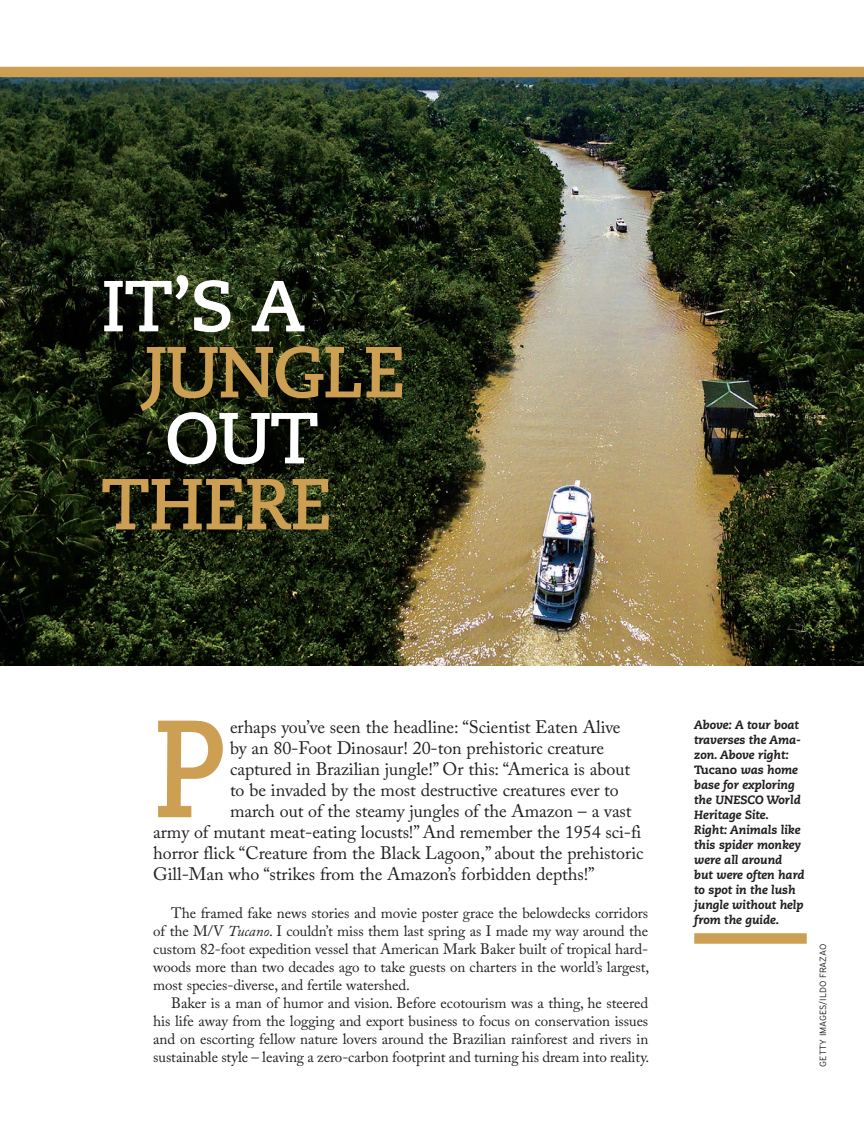
<style>
.page{position:relative;width:864px;height:1134px;background:#fff}
.page>*{position:absolute;margin:0;border:0;box-sizing:border-box;transform-origin:0 0}
.t1{font:700 138px "Caecilia LT Std";color:#cd9f53;scale:.9 1}
.t2{font:700 72px "Caecilia LT Std";letter-spacing:-.03em;color:#cd9f53}
.t3{font:700 72px "Caecilia LT Std";color:#fff}
.t4{font:18px "Adobe Caslon Pro";letter-spacing:-.005em;color:#231f20}
.t5{font:15px/18px "Adobe Caslon Pro";letter-spacing:-.005em;color:#231f20;text-align:justify}
.t6{font:italic 800 12px/15px "Caecilia LT Std";letter-spacing:-.005em;color:#231f20}
.t7{font:300 9px "Interstate";color:#231f20}
.s1{font-style:italic}
.s2{font-style:normal}
</style>
<div class="page">
<img style="left:0;top:77px;width:864px;height:589px">
<div style="left:0;top:67px;width:864px;height:10px;background:#cd9f53"></div>
<div style="left:694px;top:933px;width:113px;height:11px;background:#cd9f53"></div>
<h2 class="t3" style="left:101px;top:264px;width:206px">IT’S A</h2>
<h2 class="t2" style="left:143px;top:330px;width:264px">JUNGLE</h2>
<h2 class="t3" style="left:165px;top:396px;width:156px">OUT</h2>
<h2 class="t2" style="left:101px;top:462px;width:233px">THERE</h2>
<h1 class="t1" style="left:153px;top:688px;width:83px">P</h1>
<p class="t4" style="left:230px;top:716px;width:392px">erhaps you’ve seen the headline: “Scientist Eaten Alive</p>
<p class="t4" style="left:230px;top:737px;width:376px">by an 80-Foot Dinosaur! 20-ton prehistoric creature</p>
<p class="t4" style="left:230px;top:759px;width:402px">captured in Brazilian jungle!” Or this: “America is about</p>
<p class="t4" style="left:230px;top:780px;width:390px">to be invaded by the most destructive creatures ever to</p>
<p class="t4" style="left:230px;top:801px;width:403px">march out of the steamy jungles of the Amazon – a vast</p>
<p class="t4" style="left:153px;top:822px;width:490px">army of mutant meat-eating locusts!” And remember the 1954 sci-fi</p>
<p class="t4" style="left:153px;top:843px;width:492px">horror flick “Creature from the Black Lagoon,” about the prehistoric</p>
<p class="t4" style="left:153px;top:864px;width:443px">Gill-Man who “strikes from the Amazon’s forbidden depths!”</p>
<p class="t5" style="left:153px;top:904px;width:498px;text-indent:18px">The framed fake news stories and movie poster grace the belowdecks corridors of the M/V <span class="s1">Tucano</span>. I couldn’t miss them last spring as I made my way around the custom 82-foot expedition vessel that American Mark Baker built of tropical hard&shy;woods more than two decades ago to take guests on charters in the world’s largest, most species-diverse, and fertile watershed.</p>
<p class="t5" style="left:153px;top:994px;width:498px;text-indent:18px">Baker is a man of humor and vision. Before ecotourism was a thing, he steered his life away from the logging and export business to focus on conservation issues and on escorting fellow nature lovers around the Brazilian rainforest and rivers in sustainable style – leaving a zero-carbon footprint and turning his dream into reality.</p>
<p class="t6" style="left:694px;top:718px;width:112px">Above: A tour boat traverses the Ama&shy;zon. Above right:<br><span class="s2">Tucano</span> was home base for exploring the UNESCO World<br>Heritage Site.<br>Right: Animals like this spider monkey were all around<br>but were often hard to spot in the lush jungle without help from the guide.</p>
<p class="t7" style="left:818px;top:1066px;width:124px;rotate:-90deg">GETTY IMAGES/ILDO FRAZAO</p>
</div>
